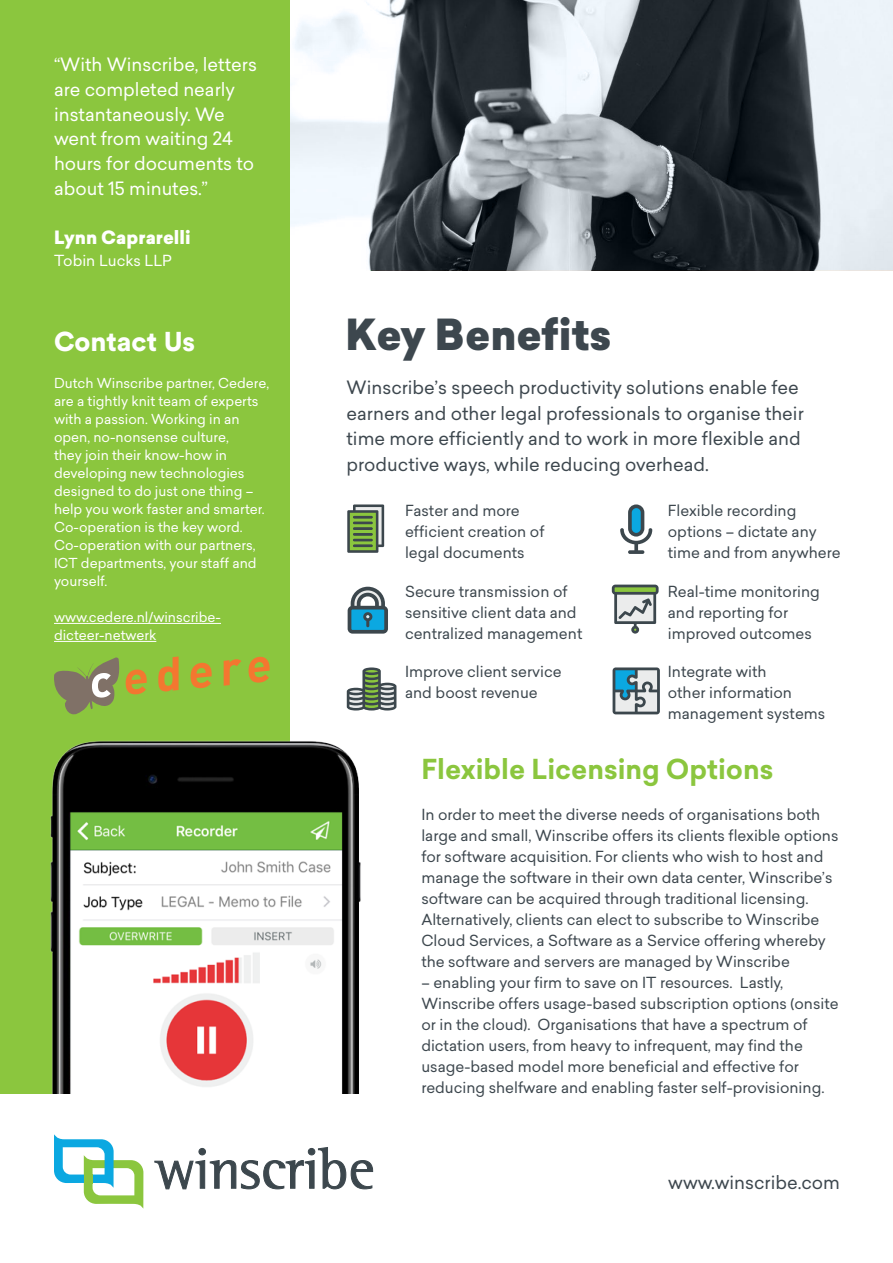
<style>
.page{position:relative;width:893px;height:1263px;background:#fff}
.page>*{position:absolute;margin:0;border:0;box-sizing:border-box;transform-origin:0 0}
.t1{font:900 42px "Sailec";color:#3d474e}
.t2{font:700 27px "Sailec";color:#8bc63e}
.t3{font:900 27px "Circular Std";color:#fff}
.t4{font:18px/25.5px "Sailec";color:#3d474e}
.t5{font:18px/24.8px "Sailec";color:#fff}
.t6{font:900 18px "Sailec";color:#fff}
.t7{font:15px/21px "Sailec";color:#3d474e}
.t8{font:15px "Sailec";color:#fff}
.t9{font:13.5px/18px "Sailec";color:#fff}
</style>
<div class="page">
<svg style="left:289px;top:0;width:604px;height:270px;background:#7d8489"></svg>
<svg style="left:154px;top:1147px;width:219px;height:43px"></svg>
<svg style="left:54px;top:1134px;width:89px;height:74px"></svg>
<div style="left:84px;top:1174px;width:9px;height:9px;background:#8bc63e"></div>
<div style="left:0;top:0;width:289px;height:1094px;background:#8bc63e"></div>
<img style="left:50px;top:726px;width:311px;height:368px">
<svg style="left:612px;top:585px;width:47px;height:49px"></svg>
<svg style="left:348px;top:587px;width:40px;height:47px"></svg>
<svg style="left:620px;top:504px;width:32px;height:50px"></svg>
<svg style="left:347px;top:504px;width:37px;height:49px;background:#769062"></svg>
<svg style="left:347px;top:667px;width:49px;height:43px"></svg>
<svg style="left:613px;top:667px;width:47px;height:47px;background:#86a2ad"></svg>
<hr style="left:54px;top:623px;width:167px;height:1px;background:#fff">
<hr style="left:54px;top:641px;width:102px;height:1px;background:#fff">
<svg style="left:54px;top:657px;width:93px;height:57px"></svg>
<svg style="left:158px;top:656px;width:21px;height:36px"></svg>
<svg style="left:191px;top:662px;width:21px;height:27px"></svg>
<svg style="left:224px;top:659px;width:17px;height:27px"></svg>
<svg style="left:249px;top:656px;width:21px;height:27px"></svg>
<p class="t5" style="left:54px;top:52px;width:204px">“With Winscribe, letters are completed nearly instantaneously. We went from waiting 24 hours for documents to about 15 minutes.”</p>
<p class="t6" style="left:54px;top:225px;width:138px">Lynn Caprarelli</p>
<p class="t8" style="left:54px;top:250px;width:119px">Tobin Lucks LLP</p>
<p class="t3" style="left:54px;top:323px;width:143px">Contact Us</p>
<p class="t9" style="left:54px;top:374px;width:217px">Dutch Winscribe partner, Cedere, are a tightly knit team of experts with a passion. Working in an open, no-nonsense culture,<br>they join their know-how in developing new technologies designed to do just one thing – help you work faster and smarter.<br>Co-operation is the key word.<br>Co-operation with our partners,<br>ICT departments, your staff and yourself.</p>
<p class="t9" style="left:54px;top:608px;width:169px">www.cedere.nl/winscribe&shy;dicteer-netwerk</p>
<p class="t1" style="left:345px;top:304px;width:267px">Key Benefits</p>
<p class="t4" style="left:347px;top:375px;width:459px">Winscribe’s speech productivity solutions enable fee earners and other legal professionals to organise their time more efficiently and to work in more flexible and productive ways, while reducing overhead.</p>
<p class="t7" style="left:405px;top:500px;width:141px">Faster and more efficient creation of legal documents</p>
<p class="t7" style="left:405px;top:580px;width:179px">Secure transmission of sensitive client data and centralized management</p>
<p class="t7" style="left:668px;top:500px;width:174px">Flexible recording options – dictate any time and from anywhere</p>
<p class="t7" style="left:668px;top:580px;width:153px">Real-time monitoring and reporting for improved outcomes</p>
<p class="t7" style="left:405px;top:661px;width:158px">Improve client service and boost revenue</p>
<p class="t7" style="left:668px;top:661px;width:159px">Integrate with<br>other information management systems</p>
<p class="t2" style="left:421px;top:750px;width:354px">Flexible Licensing Options</p>
<p class="t7" style="left:421px;top:803px;width:419px">In order to meet the diverse needs of organisations both large and small, Winscribe offers its clients flexible options for software acquisition. For clients who wish to host and manage the software in their own data center, Winscribe’s software can be acquired through traditional licensing.<br>Alternatively, clients can elect to subscribe to Winscribe Cloud Services, a Software as a Service offering whereby the software and servers are managed by Winscribe</p>
<p class="t7" style="left:421px;top:971px;width:419px">– enabling your firm to save on IT resources. Lastly, Winscribe offers usage-based subscription options (onsite or in the cloud). Organisations that have a spectrum of dictation users, from heavy to infrequent, may find the usage-based model more beneficial and effective for reducing shelfware and enabling faster self-provisioning.</p>
<p class="t4" style="left:668px;top:1170px;width:173px">www.winscribe.com</p>
</div>
